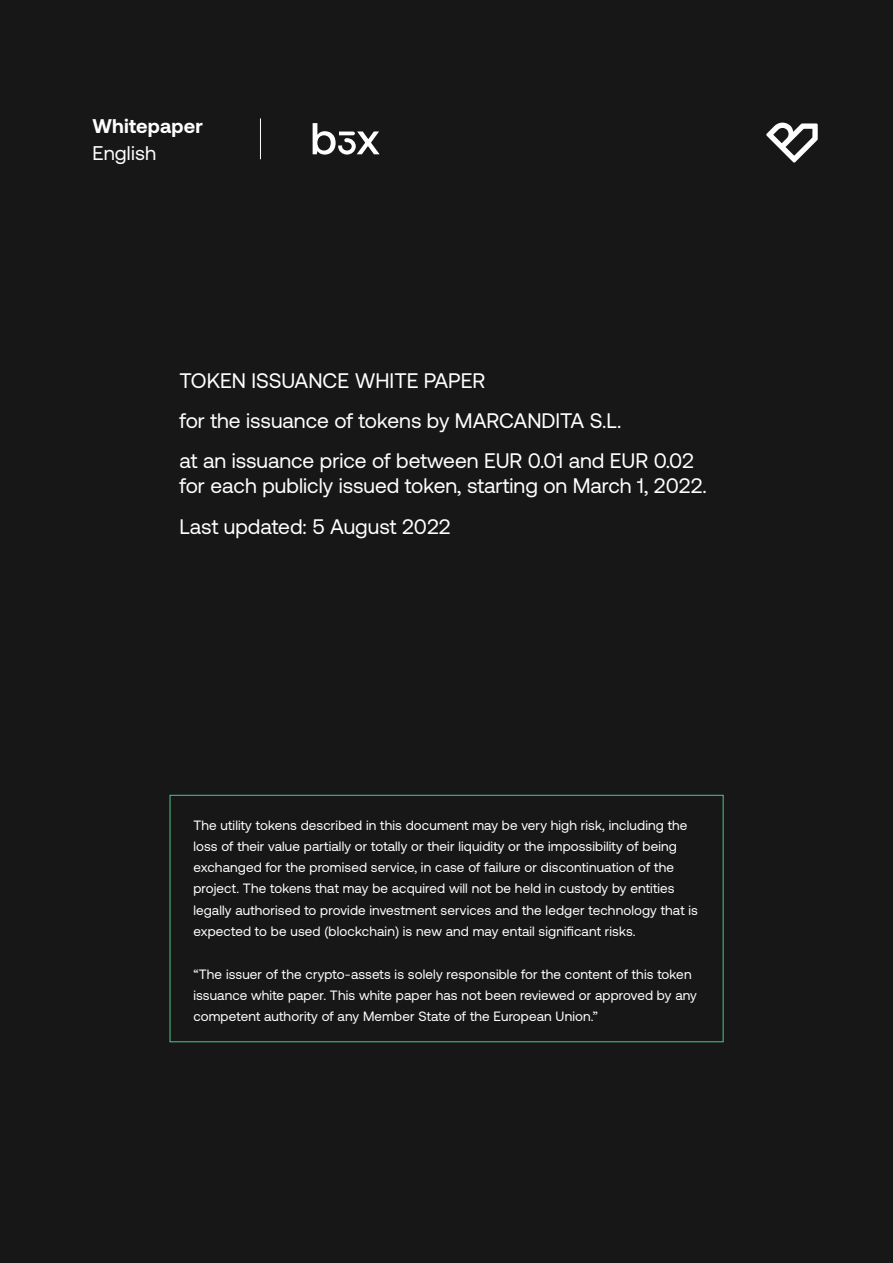
<style>
.page{position:relative;width:893px;height:1263px;background:#171717}
.page>*{position:absolute;margin:0;border:0;box-sizing:border-box;transform-origin:0 0}
.t1{font:21px/40.2px "Aeonik";color:#fff}
.t2{font:700 19.8px "Aeonik";letter-spacing:.01em;color:#fff}
.t3{font:19.8px "Aeonik";letter-spacing:.01em;color:#fff}
.t4{font:13.5px/21px "Aeonik";letter-spacing:.01em;color:#fff}
</style>
<div class="page">
<div style="left:170px;top:795px;width:553px;height:247px;border:1px solid #4dc48a"></div>
<hr style="left:260px;top:118px;width:1px;height:41px;background:#fff">
<svg style="left:313px;top:123px;width:67px;height:32px"></svg>
<svg style="left:766px;top:123px;width:52px;height:40px"></svg>
<h2 class="t2" style="left:92px;top:115px;width:112px">Whitepaper</h2>
<h2 class="t3" style="left:92px;top:142px;width:65px">English</h2>
<h1 class="t1" style="left:180px;top:360px;width:516px">TOKEN ISSUANCE WHITE PAPER<br>for the issuance of tokens by MARCANDITA S.L.<br>at an issuance price of between EUR 0.01 and EUR 0.02</h1>
<h1 class="t1" style="left:180px;top:466px;width:529px">for each publicly issued token, starting on March 1, 2022.<br>Last updated: 5 August 2022</h1>
<p class="t4" style="left:193px;top:815px;width:506px">The utility tokens described in this document may be very high risk, including the loss of their value partially or totally or their liquidity or the impossibility of being exchanged for the promised service, in case of failure or discontinuation of the project. The tokens that may be acquired will not be held in custody by entities legally authorised to provide investment services and the ledger technology that is expected to be used (blockchain) is new and may entail significant risks.</p>
<p class="t4" style="left:193px;top:964px;width:505px">“The issuer of the crypto-assets is solely responsible for the content of this token issuance white paper. This white paper has not been reviewed or approved by any competent authority of any Member State of the European Union.”</p>
</div>
